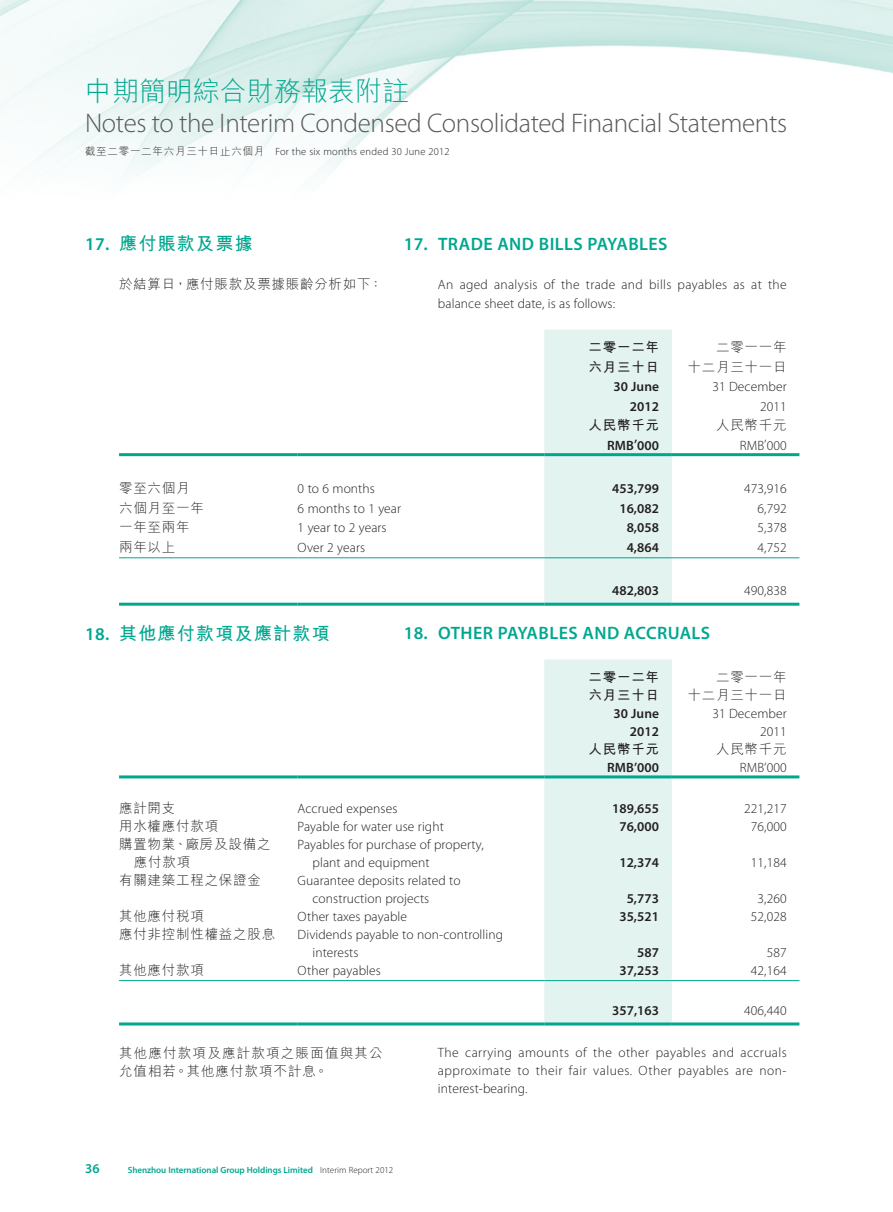
<style>
.page{position:relative;width:893px;height:1212px;background:#fff}
.page>*{position:absolute;margin:0;border:0;box-sizing:border-box;transform-origin:0 0}
.t1{font:300 27px "Myriad Pro";letter-spacing:-.015em;color:#57585a}
.t2{font:300 27px "M Hei HK";color:#00a78f}
.Heading_1{font:600 18px "Myriad Pro";letter-spacing:.025em;color:#00a78f}
.C_Heading_1{font:700 18px "M Hei HK";letter-spacing:.07em;color:#00a78f}
.Body_Text{font:300 13.5px/18px "Myriad Pro";letter-spacing:.005em;color:#231f20}
.Body_Text-2{font:300 13.5px/18px "M Hei HK";letter-spacing:.055em;color:#231f20}
.Body_Text-3{font:600 13.5px "Myriad Pro";letter-spacing:.005em;color:#231f20}
.Body_Text-4{font:300 13.5px/19.5px "Myriad Pro";letter-spacing:.025em;color:#231f20}
.C_Body_Text{font:300 13.5px/18px "M Hei HK";letter-spacing:.09em;color:#231f20}
.Body_Text-5{font:700 13.5px "M Hei HK";letter-spacing:.055em;color:#231f20}
.C_Body_Text-2{font:300 13.5px "M Hei HK";letter-spacing:.07em;color:#231f20}
.t3{font:600 13.5px "Myriad Pro";color:#00a78f}
.t4{font:300 10.5px "Myriad Pro";letter-spacing:.02em;color:#231f20}
.t5{font:600 9px "Myriad Pro";letter-spacing:-.005em;color:#00a78f}
.s1{font-family:"M Hei HK"}
.s2{font-family:"Myriad Pro";font-weight:600}
.s3{font-weight:300;color:#231f20}
</style>
<div class="page">
<img style="left:0;top:0;width:893px;height:177px">
<div style="left:544px;top:330px;width:128px;height:273px;background:#e3f3f0"></div>
<hr style="left:119px;top:453px;width:179px;height:3px;background:#00a78f">
<hr style="left:298px;top:453px;width:246px;height:3px;background:#00a78f">
<hr style="left:544px;top:453px;width:128px;height:3px;background:#00a78f">
<hr style="left:672px;top:453px;width:127px;height:3px;background:#00a78f">
<hr style="left:119px;top:557px;width:179px;height:1px;background:#00a78f">
<hr style="left:298px;top:557px;width:246px;height:1px;background:#00a78f">
<hr style="left:544px;top:557px;width:128px;height:1px;background:#00a78f">
<hr style="left:672px;top:557px;width:127px;height:1px;background:#00a78f">
<hr style="left:119px;top:603px;width:179px;height:3px;background:#00a78f">
<hr style="left:298px;top:603px;width:246px;height:3px;background:#00a78f">
<hr style="left:544px;top:603px;width:128px;height:3px;background:#00a78f">
<hr style="left:672px;top:603px;width:127px;height:3px;background:#00a78f">
<div style="left:544px;top:659px;width:128px;height:363px;background:#e3f3f0"></div>
<hr style="left:119px;top:775px;width:179px;height:3px;background:#00a78f">
<hr style="left:298px;top:775px;width:246px;height:3px;background:#00a78f">
<hr style="left:544px;top:775px;width:128px;height:3px;background:#00a78f">
<hr style="left:672px;top:775px;width:127px;height:3px;background:#00a78f">
<hr style="left:119px;top:980px;width:179px;height:1px;background:#00a78f">
<hr style="left:298px;top:980px;width:246px;height:1px;background:#00a78f">
<hr style="left:544px;top:980px;width:128px;height:1px;background:#00a78f">
<hr style="left:672px;top:980px;width:127px;height:1px;background:#00a78f">
<hr style="left:119px;top:1022px;width:179px;height:3px;background:#00a78f">
<hr style="left:298px;top:1022px;width:246px;height:3px;background:#00a78f">
<hr style="left:544px;top:1022px;width:128px;height:3px;background:#00a78f">
<hr style="left:672px;top:1022px;width:127px;height:3px;background:#00a78f">
<h1 class="t2" style="left:85px;top:77px;width:325px">中期簡明綜合財務報表附註</h1>
<h1 class="t1" style="left:85px;top:107px;width:704px">Notes to the Interim Condensed Consolidated Financial Statements</h1>
<p class="t4" style="left:85px;top:146px;width:366px"><span class="s1">截至二零一二年六月三十日止六個月</span> For the six months ended 30 June 2012</p>
<p class="C_Heading_1" style="left:85px;top:230px;width:169px"><span class="s2">17.</span> 應付賬款及票據</p>
<p class="C_Body_Text-2" style="left:119px;top:277px;width:265px">於結算日，應付賬款及票據賬齡分析如下：</p>
<p class="Heading_1" style="left:404px;top:232px;width:265px">17. TRADE AND BILLS PAYABLES</p>
<p class="Body_Text-4" style="left:438px;top:275px;width:350px">An aged analysis of the trade and bills payables as at the balance sheet date, is as follows:</p>
<p class="Body_Text-5" style="left:589px;top:338px;width:72px">二零一二年</p>
<p class="Body_Text-5" style="left:589px;top:357px;width:72px">六月三十日</p>
<p class="Body_Text-3" style="left:613px;top:378px;width:47px">30 June</p>
<p class="Body_Text-3" style="left:630px;top:398px;width:31px">2012</p>
<p class="Body_Text-2" style="left:716px;top:338px;width:72px">二零一一年</p>
<p class="Body_Text-2" style="left:688px;top:358px;width:101px">十二月三十一日</p>
<p class="Body_Text" style="left:712px;top:378px;width:76px">31 December</p>
<p class="Body_Text" style="left:760px;top:397px;width:28px">2011</p>
<p class="Body_Text-5" style="left:589px;top:416px;width:72px">人民幣千元</p>
<p class="Body_Text-2" style="left:716px;top:416px;width:72px">人民幣千元</p>
<p class="Body_Text-3" style="left:607px;top:437px;width:54px">RMB’000</p>
<p class="Body_Text" style="left:740px;top:436px;width:48px">RMB’000</p>
<p class="Body_Text-2" style="left:119px;top:479px;width:72px">零至六個月</p>
<p class="Body_Text" style="left:298px;top:480px;width:79px">0 to 6 months</p>
<p class="Body_Text-3" style="left:612px;top:480px;width:49px">453,799</p>
<p class="Body_Text" style="left:744px;top:480px;width:44px">473,916</p>
<p class="Body_Text-2" style="left:119px;top:499px;width:86px">六個月至一年</p>
<p class="Body_Text" style="left:298px;top:499px;width:105px">6 months to 1 year</p>
<p class="Body_Text-3" style="left:619px;top:500px;width:41px">16,082</p>
<p class="Body_Text" style="left:758px;top:499px;width:31px">6,792</p>
<p class="Body_Text-2" style="left:119px;top:518px;width:72px">一年至兩年</p>
<p class="Body_Text" style="left:298px;top:519px;width:91px">1 year to 2 years</p>
<p class="Body_Text-3" style="left:627px;top:519px;width:34px">8,058</p>
<p class="Body_Text" style="left:758px;top:519px;width:31px">5,378</p>
<p class="Body_Text-2" style="left:119px;top:538px;width:58px">兩年以上</p>
<p class="Body_Text" style="left:298px;top:538px;width:69px">Over 2 years</p>
<p class="Body_Text-3" style="left:627px;top:539px;width:34px">4,864</p>
<p class="Body_Text" style="left:758px;top:538px;width:31px">4,752</p>
<p class="Body_Text-3" style="left:612px;top:582px;width:49px">482,803</p>
<p class="Body_Text" style="left:744px;top:582px;width:44px">490,838</p>
<p class="C_Heading_1" style="left:85px;top:620px;width:246px"><span class="s2">18.</span> 其他應付款項及應計款項</p>
<p class="Body_Text-5" style="left:589px;top:667px;width:72px">二零一二年</p>
<p class="Body_Text-5" style="left:589px;top:685px;width:72px">六月三十日</p>
<p class="Heading_1" style="left:404px;top:621px;width:308px">18. OTHER PAYABLES AND ACCRUALS</p>
<p class="Body_Text-2" style="left:716px;top:668px;width:72px">二零一一年</p>
<p class="Body_Text-2" style="left:688px;top:686px;width:101px">十二月三十一日</p>
<p class="Body_Text-3" style="left:613px;top:705px;width:47px">30 June</p>
<p class="Body_Text-3" style="left:630px;top:723px;width:31px">2012</p>
<p class="Body_Text" style="left:712px;top:704px;width:76px">31 December</p>
<p class="Body_Text" style="left:760px;top:722px;width:28px">2011</p>
<p class="Body_Text-5" style="left:589px;top:739px;width:72px">人民幣千元</p>
<p class="Body_Text-2" style="left:716px;top:740px;width:72px">人民幣千元</p>
<p class="Body_Text-3" style="left:607px;top:759px;width:54px">RMB’000</p>
<p class="Body_Text" style="left:740px;top:758px;width:48px">RMB’000</p>
<p class="Body_Text-2" style="left:119px;top:798px;width:58px">應計開支</p>
<p class="Body_Text" style="left:298px;top:799px;width:101px">Accrued expenses</p>
<p class="Body_Text-3" style="left:612px;top:799px;width:49px">189,655</p>
<p class="Body_Text" style="left:744px;top:799px;width:44px">221,217</p>
<p class="Body_Text-2" style="left:119px;top:816px;width:101px">用水權應付款項</p>
<p class="Body_Text" style="left:298px;top:817px;width:148px">Payable for water use right</p>
<p class="Body_Text-3" style="left:619px;top:817px;width:41px">76,000</p>
<p class="Body_Text" style="left:751px;top:817px;width:37px">76,000</p>
<p class="Body_Text-2" style="left:134px;top:834px;width:138px;text-indent:-15px">購置物業、廠房及設備之應付款項</p>
<p class="Body_Text" style="left:313px;top:835px;width:173px;text-indent:-15px">Payables for purchase of property, plant and equipment</p>
<p class="Body_Text-3" style="left:619px;top:853px;width:41px">12,374</p>
<p class="Body_Text" style="left:751px;top:853px;width:37px">11,184</p>
<p class="Body_Text-2" style="left:119px;top:870px;width:143px">有關建築工程之保證金</p>
<p class="Body_Text" style="left:313px;top:871px;width:149px;text-indent:-15px">Guarantee deposits related to construction projects</p>
<p class="Body_Text-3" style="left:627px;top:889px;width:34px">5,773</p>
<p class="Body_Text" style="left:758px;top:889px;width:31px">3,260</p>
<p class="Body_Text-2" style="left:119px;top:906px;width:86px">其他應付稅項</p>
<p class="Body_Text" style="left:298px;top:907px;width:111px">Other taxes payable</p>
<p class="Body_Text-3" style="left:619px;top:907px;width:41px">35,521</p>
<p class="Body_Text" style="left:751px;top:907px;width:37px">52,028</p>
<p class="Body_Text-2" style="left:119px;top:924px;width:158px">應付非控制性權益之股息</p>
<p class="Body_Text" style="left:313px;top:925px;width:192px;text-indent:-15px">Dividends payable to non-controlling interests</p>
<p class="Body_Text-3" style="left:637px;top:943px;width:23px">587</p>
<p class="Body_Text" style="left:767px;top:943px;width:21px">587</p>
<p class="Body_Text-2" style="left:119px;top:960px;width:86px">其他應付款項</p>
<p class="Body_Text" style="left:298px;top:961px;width:85px">Other payables</p>
<p class="Body_Text-3" style="left:619px;top:961px;width:41px">37,253</p>
<p class="Body_Text" style="left:751px;top:961px;width:37px">42,164</p>
<p class="Body_Text-3" style="left:612px;top:1002px;width:49px">357,163</p>
<p class="Body_Text" style="left:744px;top:1001px;width:44px">406,440</p>
<p class="C_Body_Text" style="left:119px;top:1044px;width:265px">其他應付款項及應計款項之賬面值與其公允值相若。其他應付款項不計息。</p>
<p class="Body_Text" style="left:438px;top:1043px;width:350px;text-align:justify">The carrying amounts of the other payables and accruals approximate to their fair values. Other payables are non&shy;interest-bearing.</p>
<p class="t3" style="left:85px;top:1160px;width:16px">36</p>
<p class="t5" style="left:128px;top:1164px;width:267px">Shenzhou International Group Holdings Limited <span class="s3">Interim Report 2012</span></p>
</div>
